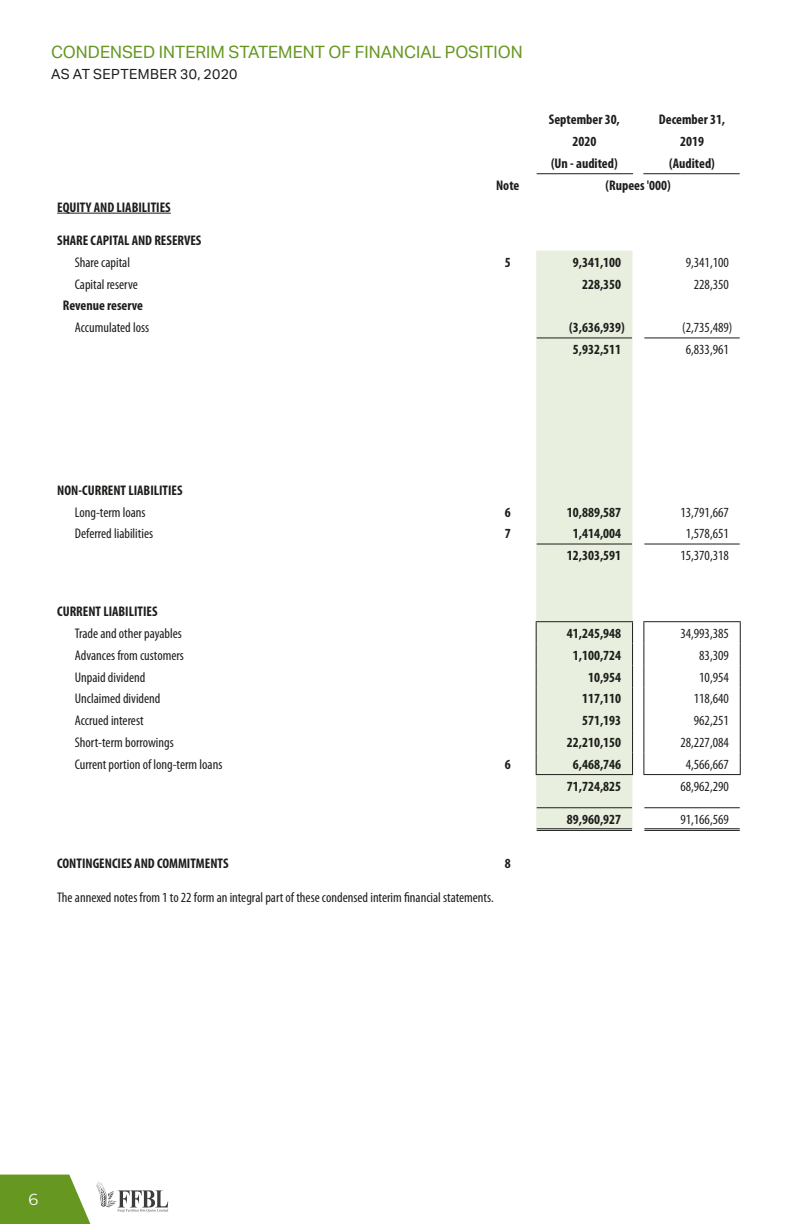
<style>
.page{position:relative;width:792px;height:1224px;background:#fff}
.page>*{position:absolute;margin:0;border:0;box-sizing:border-box;transform-origin:0 0}
.t1{font:17px "Aktiv Grotesk Corp";color:#669721}
.t2{font:16px "Montserrat";color:#fff}
.t3{font:condensed 14px "Myriad Pro";color:#1d1d1b}
.t4{font:700 condensed 14px "Myriad Pro";color:#1d1d1b}
.t5{font:14px "Aktiv Grotesk Corp";letter-spacing:.025em;color:#1d1d1b}
</style>
<div class="page">
<svg style="left:0;top:1175px;width:168px;height:49px"></svg>
<div style="left:536px;top:251px;width:97px;height:579px;background:#e8efde"></div>
<hr style="left:644px;top:828px;width:96px;height:1px;background:#1d1d1b">
<hr style="left:644px;top:830px;width:96px;height:1px;background:#1d1d1b">
<hr style="left:537px;top:173px;width:96px;height:1px;background:#1d1d1b">
<hr style="left:643px;top:173px;width:97px;height:1px;background:#1d1d1b">
<hr style="left:537px;top:337px;width:95px;height:1px;background:#1d1d1b">
<hr style="left:644px;top:337px;width:96px;height:1px;background:#1d1d1b">
<hr style="left:537px;top:544px;width:95px;height:1px;background:#1d1d1b">
<hr style="left:644px;top:544px;width:96px;height:1px;background:#1d1d1b">
<hr style="left:536px;top:621px;width:97px;height:1px;background:#1d1d1b">
<svg style="left:536px;top:622px;width:1px;height:152px"></svg>
<svg style="left:632px;top:622px;width:1px;height:152px"></svg>
<hr style="left:536px;top:774px;width:97px;height:1px;background:#1d1d1b">
<hr style="left:643px;top:621px;width:98px;height:1px;background:#1d1d1b">
<svg style="left:643px;top:622px;width:1px;height:152px"></svg>
<svg style="left:740px;top:622px;width:1px;height:152px"></svg>
<hr style="left:643px;top:774px;width:98px;height:1px;background:#1d1d1b">
<hr style="left:537px;top:807px;width:95px;height:1px;background:#1d1d1b">
<hr style="left:537px;top:828px;width:95px;height:1px;background:#1d1d1b">
<hr style="left:537px;top:830px;width:95px;height:1px;background:#1d1d1b">
<hr style="left:644px;top:807px;width:96px;height:1px;background:#1d1d1b">
<hr style="left:57px;top:213px;width:114px;height:1px;background:#1d1d1b">
<p class="t1" style="left:51px;top:42px;width:473px">CONDENSED INTERIM STATEMENT OF FINANCIAL POSITION</p>
<p class="t5" style="left:51px;top:66px;width:188px">AS AT SEPTEMBER 30, 2020</p>
<p class="t4" style="left:549px;top:111px;width:73px">September 30,</p>
<p class="t4" style="left:659px;top:111px;width:68px">December 31,</p>
<p class="t4" style="left:572px;top:133px;width:25px">2020</p>
<p class="t4" style="left:680px;top:133px;width:25px">2019</p>
<p class="t4" style="left:551px;top:155px;width:68px">(Un - audited)</p>
<p class="t4" style="left:669px;top:155px;width:47px">(Audited)</p>
<p class="t4" style="left:496px;top:176px;width:25px">Note</p>
<p class="t4" style="left:606px;top:176px;width:67px">(Rupees '000)</p>
<p class="t4" style="left:57px;top:198px;width:115px">EQUITY AND LIABILITIES</p>
<p class="t4" style="left:57px;top:232px;width:146px">SHARE CAPITAL AND RESERVES</p>
<p class="t3" style="left:75px;top:254px;width:57px">Share capital</p>
<p class="t4" style="left:505px;top:253px;width:7px">5</p>
<p class="t4" style="left:573px;top:253px;width:50px">9,341,100</p>
<p class="t3" style="left:686px;top:254px;width:45px">9,341,100</p>
<p class="t3" style="left:75px;top:276px;width:64px">Capital reserve</p>
<p class="t4" style="left:582px;top:275px;width:41px">228,350</p>
<p class="t3" style="left:694px;top:276px;width:37px">228,350</p>
<p class="t4" style="left:63px;top:297px;width:82px">Revenue reserve</p>
<p class="t3" style="left:75px;top:319px;width:76px">Accumulated loss</p>
<p class="t4" style="left:569px;top:319px;width:57px">(3,636,939)</p>
<p class="t3" style="left:682px;top:319px;width:52px">(2,735,489)</p>
<p class="t4" style="left:573px;top:341px;width:50px">5,932,511</p>
<p class="t3" style="left:686px;top:341px;width:45px">6,833,961</p>
<p class="t4" style="left:57px;top:481px;width:127px">NON-CURRENT LIABILITIES</p>
<p class="t3" style="left:75px;top:503px;width:72px">Long-term loans</p>
<p class="t4" style="left:505px;top:503px;width:7px">6</p>
<p class="t4" style="left:567px;top:503px;width:56px">10,889,587</p>
<p class="t3" style="left:680px;top:503px;width:50px">13,791,667</p>
<p class="t3" style="left:75px;top:525px;width:80px">Deferred liabilities</p>
<p class="t4" style="left:505px;top:525px;width:7px">7</p>
<p class="t4" style="left:573px;top:525px;width:50px">1,414,004</p>
<p class="t3" style="left:686px;top:525px;width:45px">1,578,651</p>
<p class="t4" style="left:567px;top:547px;width:56px">12,303,591</p>
<p class="t3" style="left:680px;top:547px;width:50px">15,370,318</p>
<p class="t4" style="left:57px;top:603px;width:102px">CURRENT LIABILITIES</p>
<p class="t3" style="left:75px;top:625px;width:109px">Trade and other payables</p>
<p class="t4" style="left:567px;top:624px;width:56px">41,245,948</p>
<p class="t3" style="left:680px;top:625px;width:50px">34,993,385</p>
<p class="t3" style="left:75px;top:647px;width:111px">Advances from customers</p>
<p class="t4" style="left:573px;top:646px;width:50px">1,100,724</p>
<p class="t3" style="left:699px;top:647px;width:31px">83,309</p>
<p class="t3" style="left:75px;top:668px;width:72px">Unpaid dividend</p>
<p class="t4" style="left:588px;top:668px;width:35px">10,954</p>
<p class="t3" style="left:699px;top:668px;width:31px">10,954</p>
<p class="t3" style="left:75px;top:690px;width:87px">Unclaimed dividend</p>
<p class="t4" style="left:582px;top:690px;width:41px">117,110</p>
<p class="t3" style="left:694px;top:690px;width:37px">118,640</p>
<p class="t3" style="left:75px;top:712px;width:70px">Accrued interest</p>
<p class="t4" style="left:582px;top:712px;width:41px">571,193</p>
<p class="t3" style="left:694px;top:712px;width:37px">962,251</p>
<p class="t3" style="left:75px;top:734px;width:101px">Short-term borrowings</p>
<p class="t4" style="left:567px;top:734px;width:56px">22,210,150</p>
<p class="t3" style="left:680px;top:734px;width:50px">28,227,084</p>
<p class="t3" style="left:75px;top:756px;width:149px">Current portion of long-term loans</p>
<p class="t4" style="left:505px;top:756px;width:7px">6</p>
<p class="t4" style="left:573px;top:756px;width:50px">6,468,746</p>
<p class="t3" style="left:686px;top:756px;width:45px">4,566,667</p>
<p class="t4" style="left:567px;top:777px;width:56px">71,724,825</p>
<p class="t3" style="left:680px;top:778px;width:50px">68,962,290</p>
<p class="t4" style="left:567px;top:811px;width:56px">89,960,927</p>
<p class="t3" style="left:680px;top:811px;width:50px">91,166,569</p>
<p class="t4" style="left:57px;top:855px;width:173px">CONTINGENCIES AND COMMITMENTS</p>
<p class="t4" style="left:505px;top:855px;width:7px">8</p>
<p class="t3" style="left:57px;top:889px;width:438px">The annexed notes from 1 to 22 form an integral part of these condensed interim financial statements.</p>
<p class="t2" style="left:28px;top:1188px;width:11px">6</p>
</div>
